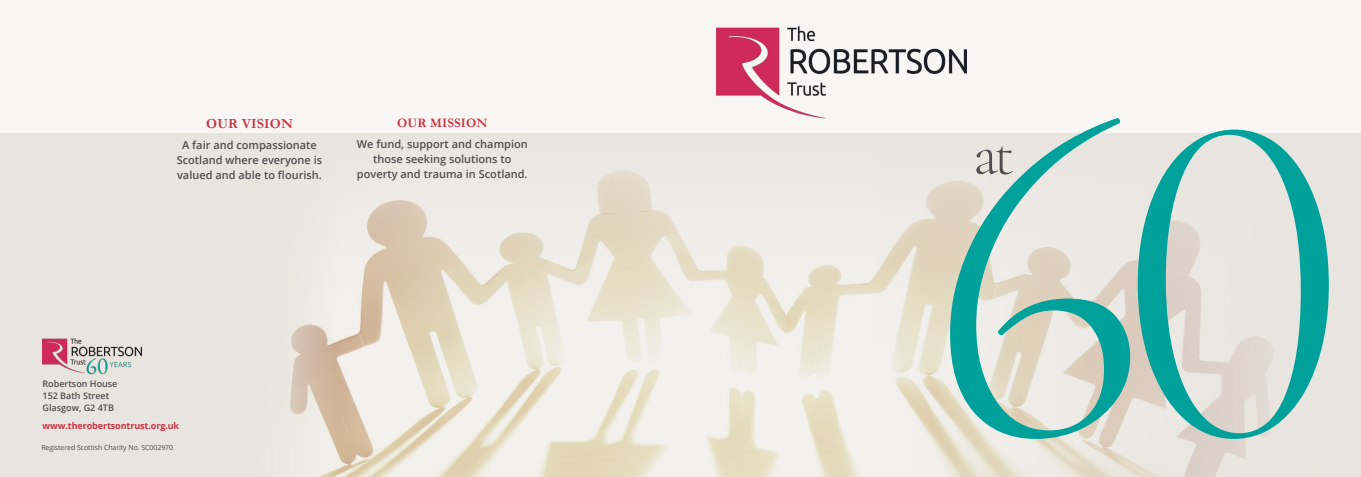
<style>
.page{position:relative;width:1361px;height:477px;background:#fff}
.page>*{position:absolute;margin:0;border:0;box-sizing:border-box;transform-origin:0 0}
.t1{font:700 14px "Garamond";letter-spacing:.01em;color:#cc3341}
.t2{font:700 13px "Garamond";letter-spacing:.01em;color:#cc3341}
.t3{font:600 11px/15px "Open Sans";color:#4f4d50;text-align:center}
.t4{font:600 9px/12px "Open Sans";color:#4f4d50}
.t5{font:700 9px "Open Sans";letter-spacing:-.01em;color:#cc3341}
.t6{font:7px "Open Sans";letter-spacing:-.01em;color:#4f4d50}
</style>
<div class="page">
<div style="left:0;top:0;width:1361px;height:476px;background:#e8e4df"></div>
<img style="left:337px;top:171px;width:539px;height:305px">
<svg style="left:876px;top:182px;width:370px;height:294px"></svg>
<div style="left:0;top:0;width:1361px;height:133px;background:#f8f6f5"></div>
<img style="left:716px;top:27px;width:251px;height:92px">
<svg style="left:950px;top:118px;width:378px;height:320px"></svg>
<svg style="left:976px;top:146px;width:37px;height:28px"></svg>
<img style="left:43px;top:338px;width:99px;height:37px">
<p class="t1" style="left:206px;top:114px;width:88px">OUR VISION</p>
<p class="t3" style="left:177px;top:137px;width:147px">A fair and compassionate<br>Scotland where everyone is valued and able to flourish.</p>
<p class="t2" style="left:397px;top:114px;width:92px">OUR MISSION</p>
<p class="t3" style="left:357px;top:136px;width:172px">We fund, support and champion those seeking solutions to poverty and trauma in Scotland.</p>
<p class="t4" style="left:43px;top:377px;width:76px">Robertson House<br>152 Bath Street<br>Glasgow, G2 4TB</p>
<p class="t5" style="left:43px;top:418px;width:138px">www.therobertsontrust.org.uk</p>
<p class="t6" style="left:41px;top:442px;width:133px">Registered Scottish Charity No. SC002970</p>
</div>
